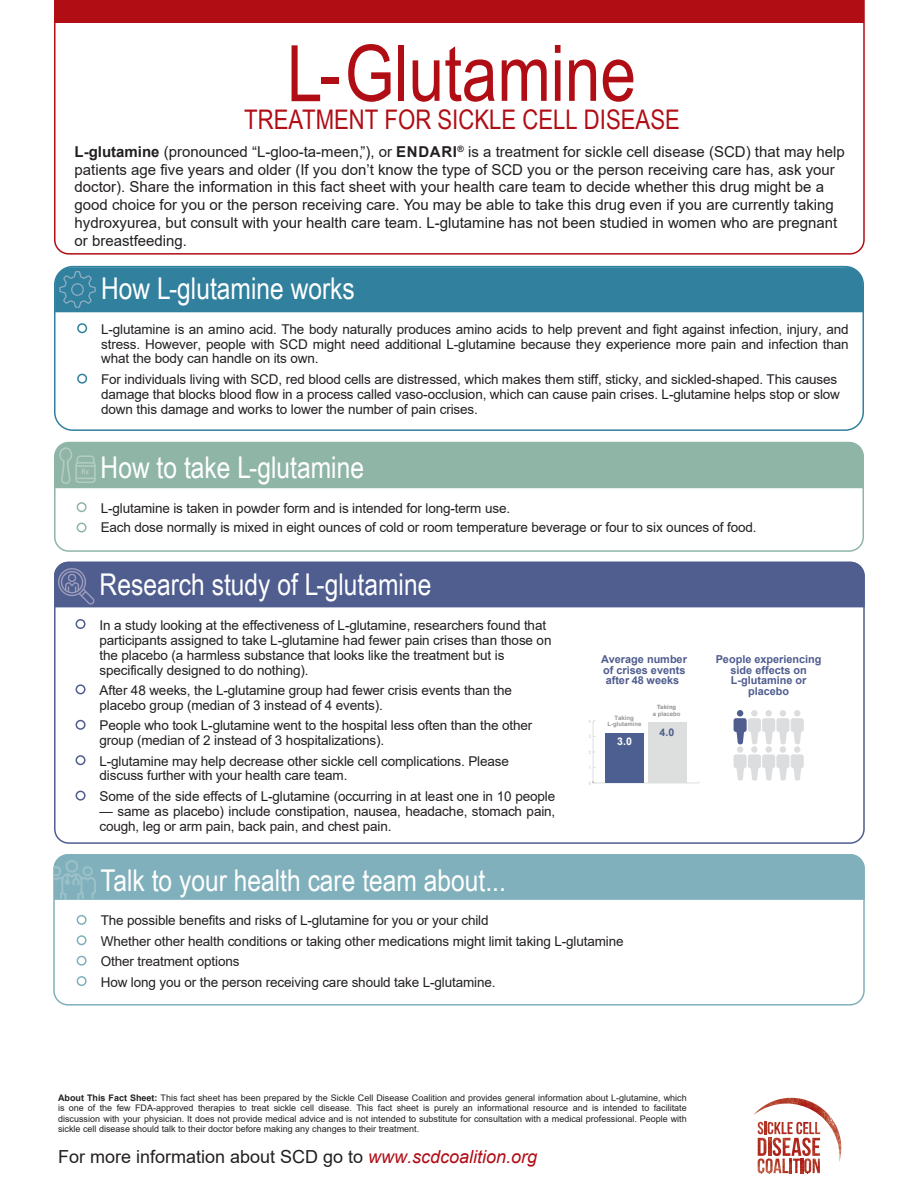
<style>
.page{position:relative;width:918px;height:1188px;background:#fff}
.page>*{position:absolute;margin:0;border:0;box-sizing:border-box;transform-origin:0 0}
.t1{font:78px "Arial Narrow";color:#b00d15}
.t2{font:30px "Arial Narrow";color:#fff}
.t3{font:27px "Arial Narrow";color:#b00d15}
.t4{font:18px "Arial";color:#231f20}
.t5{font:15px/17.9px "Arial";color:#231f20}
.t6{font:13.5px/15px "Arial";letter-spacing:-.01em;color:#231f20}
.t7{font:700 10.95px/10.8px "Arial";color:#4f5d8f}
.t8{font:700 10.5px "Arial";color:#4f5d8f}
.t9{font:700 10.5px "Arial";color:#fff}
.t10{font:9px/10.5px "Arial";color:#231f20;text-align:justify}
.t11{font:700 6px "Arial";color:#939598}
.t12{font:700 6px "Akzidenz Grotesk BE";color:#939598}
.t13{font:700 4.95px "Akzidenz Grotesk BE";color:#dcdfde}
.s1{font-weight:700}
.s2{font-style:italic;color:#b00d15}
</style>
<div class="page">
<div style="left:53px;top:854px;width:812px;height:152px;border:2px solid #7fb0bb;border-radius:14px"></div>
<div style="left:54px;top:266px;width:810px;height:165px;border:2px solid #30809e;border-radius:18px"></div>
<div style="left:54px;top:854px;width:811px;height:46px;background:#7fb0bb"></div>
<svg style="left:54px;top:0;width:811px;height:255px"></svg>
<div style="left:55px;top:443px;width:808px;height:45px;background:#8fb5a7"></div>
<div style="left:54px;top:442px;width:810px;height:110px;border:2px solid #8fb5a7;border-radius:14px"></div>
<div style="left:77px;top:502px;width:10px;height:10px;border:2px solid #8fb5a7;border-radius:50%"></div>
<div style="left:77px;top:523px;width:10px;height:10px;border:2px solid #8fb5a7;border-radius:50%"></div>
<div style="left:77px;top:323px;width:10px;height:10px;border:2px solid #30809e;border-radius:50%"></div>
<div style="left:77px;top:374px;width:10px;height:10px;border:2px solid #30809e;border-radius:50%"></div>
<div style="left:77px;top:915px;width:10px;height:10px;border:2px solid #7fb0bb;border-radius:50%"></div>
<div style="left:77px;top:935px;width:10px;height:10px;border:2px solid #7fb0bb;border-radius:50%"></div>
<div style="left:77px;top:956px;width:10px;height:10px;border:2px solid #7fb0bb;border-radius:50%"></div>
<div style="left:77px;top:976px;width:10px;height:10px;border:2px solid #7fb0bb;border-radius:50%"></div>
<div style="left:76px;top:619px;width:10px;height:10px;border:2px solid #4f5d8f;border-radius:50%"></div>
<div style="left:76px;top:684px;width:10px;height:10px;border:2px solid #4f5d8f;border-radius:50%"></div>
<div style="left:76px;top:720px;width:10px;height:10px;border:2px solid #4f5d8f;border-radius:50%"></div>
<div style="left:76px;top:755px;width:10px;height:10px;border:2px solid #4f5d8f;border-radius:50%"></div>
<div style="left:76px;top:791px;width:10px;height:10px;border:2px solid #4f5d8f;border-radius:50%"></div>
<div style="left:54px;top:0;width:810px;height:23px;background:#b00d15"></div>
<div style="left:55px;top:266px;width:809px;height:46px;background:#30809e"></div>
<div style="left:54px;top:562px;width:811px;height:45px;background:#4f5d8f"></div>
<hr style="left:593px;top:783px;width:106px;height:1px;background:#dcdfde">
<hr style="left:593px;top:721px;width:1px;height:62px;background:#dcdfde">
<div style="left:648px;top:722px;width:38px;height:61px;background:#dcdfde"></div>
<div style="left:606px;top:733px;width:38px;height:50px;background:#4c5f90"></div>
<div style="left:737px;top:710px;width:6px;height:7px;background:#4f5d8f;border-radius:50%"></div>
<div style="left:751px;top:710px;width:7px;height:7px;background:#dcdddf;border-radius:50%"></div>
<div style="left:765px;top:710px;width:7px;height:7px;background:#dcdddf;border-radius:50%"></div>
<div style="left:780px;top:710px;width:6px;height:7px;background:#dcdddf;border-radius:50%"></div>
<div style="left:794px;top:710px;width:6px;height:7px;background:#dcdddf;border-radius:50%"></div>
<svg style="left:734px;top:718px;width:70px;height:26px"></svg>
<div style="left:737px;top:746px;width:6px;height:7px;background:#dcdddf;border-radius:50%"></div>
<div style="left:751px;top:746px;width:7px;height:7px;background:#dcdddf;border-radius:50%"></div>
<div style="left:765px;top:746px;width:7px;height:7px;background:#dcdddf;border-radius:50%"></div>
<div style="left:780px;top:746px;width:6px;height:7px;background:#dcdddf;border-radius:50%"></div>
<div style="left:794px;top:746px;width:6px;height:7px;background:#dcdddf;border-radius:50%"></div>
<svg style="left:734px;top:754px;width:70px;height:27px"></svg>
<img style="left:758px;top:1162px;width:6px;height:11px">
<img style="left:766px;top:1162px;width:15px;height:11px">
<img style="left:783px;top:1162px;width:6px;height:11px">
<svg style="left:790px;top:1162px;width:2px;height:11px"></svg>
<img style="left:795px;top:1162px;width:3px;height:11px">
<svg style="left:801px;top:1162px;width:8px;height:12px"></svg>
<img style="left:804px;top:1162px;width:7px;height:11px">
<img style="left:813px;top:1162px;width:7px;height:11px">
<img style="left:753px;top:1098px;width:88px;height:64px">
<h1 class="t1" style="left:287px;top:16px;width:351px">L-Glutamine</h1>
<h3 class="t3" style="left:244px;top:100px;width:437px">TREATMENT FOR SICKLE CELL DISEASE</h3>
<p class="t5" style="left:75px;top:142px;width:772px"><span class="s1">L-glutamine</span> (pronounced “L-gloo-ta-meen,”), or <span class="s1">ENDARI</span><sup>®</sup> is a treatment for sickle cell disease (SCD) that may help patients age five years and older (If you don’t know the type of SCD you or the person receiving care has, ask your doctor). Share the information in this fact sheet with your health care team to decide whether this drug might be a good choice for you or the person receiving care. You may be able to take this drug even if you are currently taking hydroxyurea, but consult with your health care team. L-glutamine has not been studied in women who are pregnant or breastfeeding.</p>
<h2 class="t2" style="left:101px;top:267px;width:255px">How L-glutamine works</h2>
<p class="t6" style="left:101px;top:322px;width:749px;text-align:justify">L-glutamine is an amino acid. The body naturally produces amino acids to help prevent and fight against infection, injury, and stress. However, people with SCD might need additional L-glutamine because they experience more pain and infection than what the body can handle on its own.</p>
<p class="t6" style="left:101px;top:372px;width:740px">For individuals living with SCD, red blood cells are distressed, which makes them stiff, sticky, and sickled-shaped. This causes damage that blocks blood flow in a process called vaso-occlusion, which can cause pain crises. L-glutamine helps stop or slow down this damage and works to lower the number of pain crises.</p>
<h2 class="t2" style="left:101px;top:445px;width:265px">How to take L-glutamine</h2>
<p class="t6" style="left:101px;top:498px;width:657px;line-height:19.8px">L-glutamine is taken in powder form and is intended for long-term use.<br>Each dose normally is mixed in eight ounces of cold or room temperature beverage or four to six ounces of food.</p>
<h2 class="t2" style="left:100px;top:562px;width:333px">Research study of L-glutamine</h2>
<p class="t6" style="left:100px;top:617px;width:453px">In a study looking at the effectiveness of L-glutamine, researchers found that participants assigned to take L-glutamine had fewer pain crises than those on the placebo (a harmless substance that looks like the treatment but is specifically designed to do nothing).</p>
<p class="t6" style="left:100px;top:683px;width:414px">After 48 weeks, the L-glutamine group had fewer crisis events than the placebo group (median of 3 instead of 4 events).</p>
<p class="t6" style="left:100px;top:718px;width:434px">People who took L-glutamine went to the hospital less often than the other group (median of 2 instead of 3 hospitalizations).</p>
<p class="t6" style="left:100px;top:754px;width:411px">L-glutamine may help decrease other sickle cell complications. Please discuss further with your health care team.</p>
<p class="t6" style="left:100px;top:788px;width:457px">Some of the side effects of L-glutamine (occurring in at least one in 10 people</p>
<p class="t6" style="left:100px;top:803px;width:457px">— same as placebo) include constipation, nausea, headache, stomach pain, cough, leg or arm pain, back pain, and chest pain.</p>
<h2 class="t2" style="left:101px;top:858px;width:407px">Talk to your health care team about...</h2>
<p class="t7" style="left:601px;top:654px;width:87px">Average number of crises events after 48 weeks</p>
<p class="t7" style="left:716px;top:654px;width:107px;text-align:center">People experiencing side effects on<br>L-glutamine or placebo</p>
<p class="t11" style="left:614px;top:714px;width:21px">Taking</p>
<p class="t12" style="left:657px;top:704px;width:20px">Taking</p>
<p class="t11" style="left:653px;top:709px;width:29px">a placebo</p>
<p class="t13" style="left:589px;top:718px;width:4px">4</p>
<p class="t11" style="left:608px;top:720px;width:36px">L-glutamine</p>
<p class="t9" style="left:617px;top:734px;width:16px">3.0</p>
<p class="t8" style="left:660px;top:725px;width:16px">4.0</p>
<p class="t13" style="left:589px;top:734px;width:4px">3</p>
<p class="t13" style="left:589px;top:749px;width:4px">2</p>
<p class="t13" style="left:589px;top:765px;width:4px">1</p>
<p class="t13" style="left:589px;top:780px;width:4px">0</p>
<p class="t6" style="left:101px;top:910px;width:524px;line-height:20.4px">The possible benefits and risks of L-glutamine for you or your child<br>Whether other health conditions or taking other medications might limit taking L-glutamine Other treatment options<br>How long you or the person receiving care should take L-glutamine.</p>
<p class="t10" style="left:58px;top:1092px;width:630px"><span class="s1">About This Fact Sheet:</span> This fact sheet has been prepared by the Sickle Cell Disease Coalition and provides general information about L-glutamine, which is one of the few FDA-approved therapies to treat sickle cell disease. This fact sheet is purely an informational resource and is intended to facilitate discussion with your physician. It does not provide medical advice and is not intended to substitute for consultation with a medical professional. People with sickle cell disease should talk to their doctor before making any changes to their treatment.</p>
<h3 class="t4" style="left:58px;top:1144px;width:481px">For more information about SCD go to <span class="s2">www.scdcoalition.org</span></h3>
</div>
